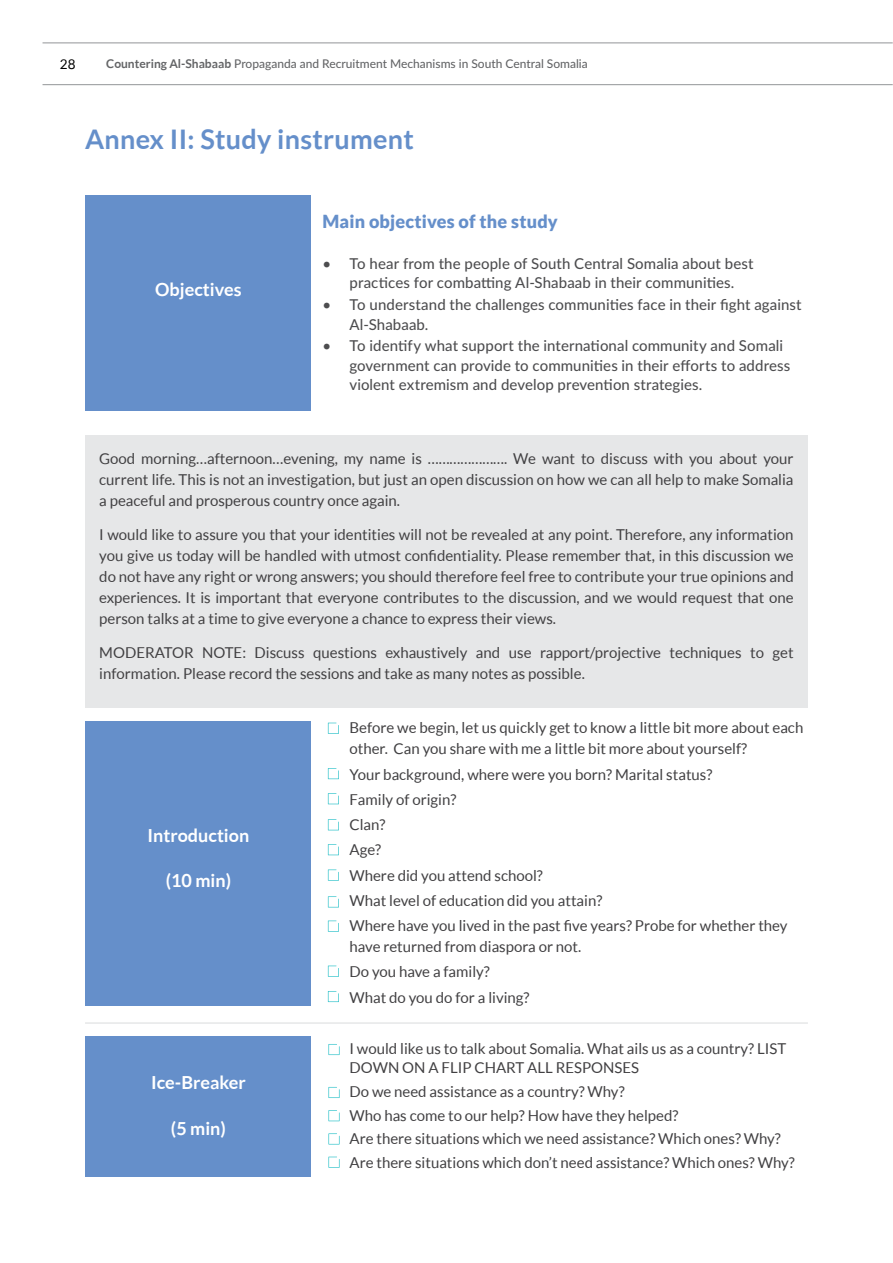
<style>
.page{position:relative;width:893px;height:1263px;background:#fff}
.page>*{position:absolute;margin:0;border:0;box-sizing:border-box;transform-origin:0 0}
.t1{font:700 27px "Lato";letter-spacing:.01em;color:#658fca}
.t2{font:700 18px "Lato";color:#fff}
.t3{font:900 18px "Lato";letter-spacing:.01em;color:#658fca}
.t4{font:15px/21px "Lato";color:#414042}
.t5{font:500 15px/19.5px "Lato";letter-spacing:.005em;color:#4d4d4f}
.t6{font:13.5px "Lato";color:#000}
.t7{font:500 12px "Lato";color:#636466}
.s1{font-weight:700}
</style>
<div class="page">
<hr style="left:43px;top:43px;width:850px;height:1px;background:#939598">
<hr style="left:43px;top:84px;width:850px;height:1px;background:#939598">
<div style="left:86px;top:435px;width:722px;height:272px;background:#e6e7e8"></div>
<div style="left:86px;top:195px;width:225px;height:216px;background:#658fca"></div>
<div style="left:86px;top:721px;width:225px;height:285px;background:#658fca"></div>
<div style="left:86px;top:1036px;width:225px;height:141px;background:#658fca"></div>
<svg style="left:328px;top:1044px;width:12px;height:11px"></svg>
<svg style="left:328px;top:1087px;width:12px;height:11px"></svg>
<svg style="left:328px;top:1110px;width:12px;height:11px"></svg>
<svg style="left:328px;top:1133px;width:12px;height:11px"></svg>
<svg style="left:328px;top:1157px;width:12px;height:11px"></svg>
<svg style="left:328px;top:723px;width:11px;height:11px"></svg>
<svg style="left:328px;top:793px;width:11px;height:11px"></svg>
<svg style="left:328px;top:819px;width:11px;height:11px"></svg>
<svg style="left:328px;top:844px;width:11px;height:11px"></svg>
<svg style="left:328px;top:869px;width:11px;height:12px"></svg>
<svg style="left:328px;top:896px;width:11px;height:11px"></svg>
<svg style="left:328px;top:920px;width:11px;height:12px"></svg>
<svg style="left:328px;top:966px;width:11px;height:11px"></svg>
<svg style="left:328px;top:991px;width:11px;height:11px"></svg>
<svg style="left:328px;top:768px;width:11px;height:11px"></svg>
<hr style="left:85px;top:1022px;width:723px;height:2px;background:#e6e7e8">
<p class="t6" style="left:60px;top:57px;width:17px">28</p>
<p class="t7" style="left:106px;top:55px;width:483px"><span class="s1">Countering Al-Shabaab</span> Propaganda and Recruitment Mechanisms in South Central Somalia</p>
<h1 class="t1" style="left:85px;top:124px;width:330px">Annex II: Study instrument</h1>
<p class="t2" style="left:155px;top:280px;width:88px">Objectives</p>
<p class="t3" style="left:322px;top:211px;width:237px">Main objectives of the study</p>
<p class="t5" style="left:322px;top:253px;width:433px;text-align:center">• To hear from the people of South Central Somalia about best practices for combatting Al-Shabaab in their communities.</p>
<p class="t5" style="left:349px;top:294px;width:454px;text-indent:-27px">• To understand the challenges communities face in their fight against<br>Al-Shabaab.</p>
<p class="t5" style="left:349px;top:335px;width:442px;text-indent:-27px">• To identify what support the international community and Somali government can provide to communities in their efforts to address violent extremism and develop prevention strategies.</p>
<p class="t4" style="left:99px;top:448px;width:696px;text-align:justify">Good morning…afternoon…evening, my name is …………………. We want to discuss with you about your current life. This is not an investigation, but just an open discussion on how we can all help to make Somalia a peaceful and prosperous country once again.</p>
<p class="t4" style="left:99px;top:524px;width:696px;text-align:justify">I would like to assure you that your identities will not be revealed at any point. Therefore, any information you give us today will be handled with utmost confidentiality. Please remember that, in this discussion we do not have any right or wrong answers; you should therefore feel free to contribute your true opinions and experiences. It is important that everyone contributes to the discussion, and we would request that one person talks at a time to give everyone a chance to express their views.</p>
<p class="t4" style="left:99px;top:642px;width:696px">MODERATOR NOTE: Discuss questions exhaustively and use rapport/projective techniques to get information. Please record the sessions and take as many notes as possible.</p>
<p class="t2" style="left:148px;top:825px;width:103px">Introduction</p>
<p class="t2" style="left:166px;top:870px;width:67px">(10 min)</p>
<p class="t2" style="left:151px;top:1072px;width:96px">Ice-Breaker</p>
<p class="t2" style="left:171px;top:1118px;width:56px">(5 min)</p>
<p class="t4" style="left:349px;top:717px;width:455px">Before we begin, let us quickly get to know a little bit more about each other. Can you share with me a little bit more about yourself?</p>
<p class="t4" style="left:349px;top:761px;width:440px;line-height:25.2px">Your background, where were you born? Marital status?<br>Family of origin?<br>Clan?<br>Age?<br>Where did you attend school?<br>What level of education did you attain?<br>Where have you lived in the past five years? Probe for whether they</p>
<p class="t4" style="left:349px;top:934px;width:233px;line-height:25.2px">have returned from diaspora or not.<br>Do you have a family?<br>What do you do for a living?</p>
<p class="t4" style="left:349px;top:1038px;width:438px;line-height:19.5px">I would like us to talk about Somalia. What ails us as a country? LIST<br>DOWN ON A FLIP CHART ALL RESPONSES</p>
<p class="t4" style="left:349px;top:1079px;width:447px;line-height:23.7px">Do we need assistance as a country? Why?<br>Who has come to our help? How have they helped?<br>Are there situations which we need assistance? Which ones? Why?<br>Are there situations which don’t need assistance? Which ones? Why?</p>
</div>
